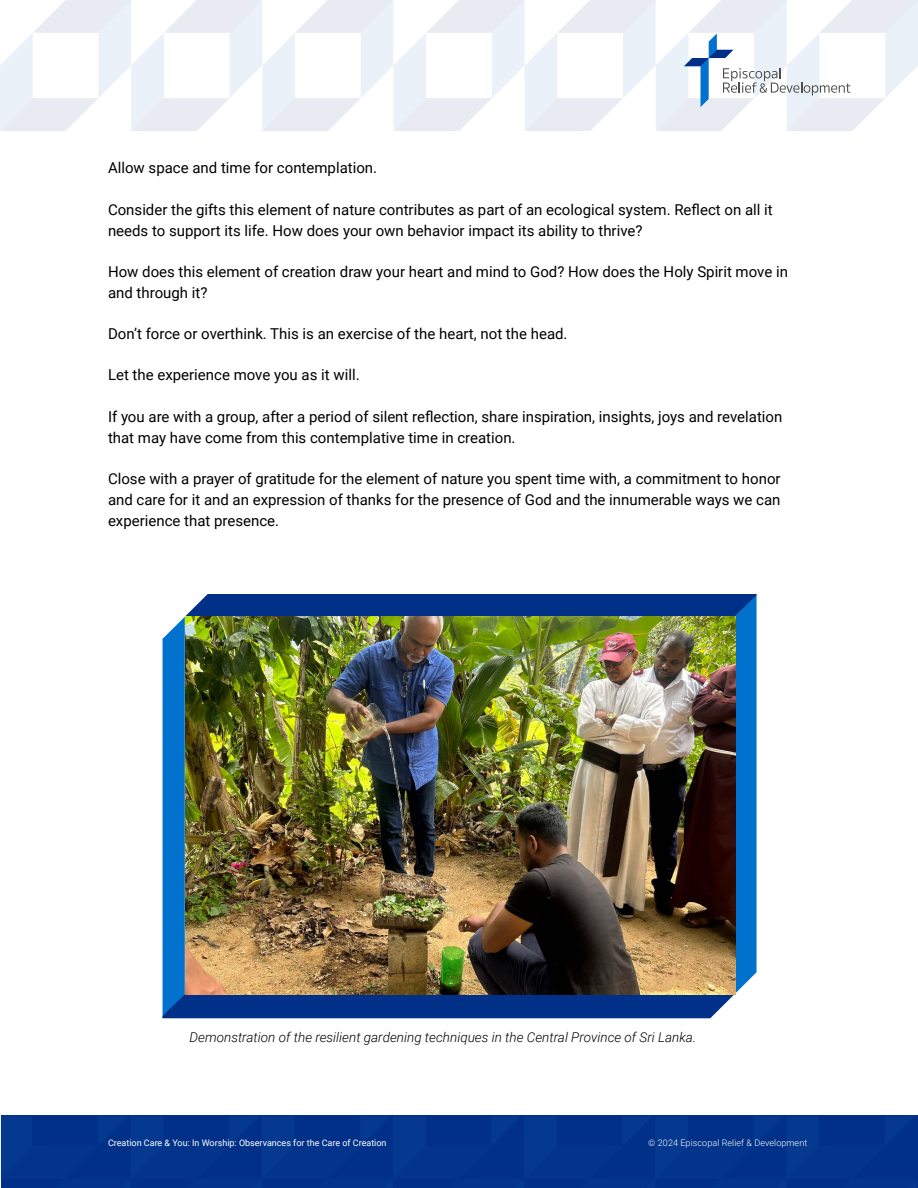
<style>
.page{position:relative;width:918px;height:1188px;background:#fff}
.page>*{position:absolute;margin:0;border:0;box-sizing:border-box;transform-origin:0 0}
.t1{font:15px/21px "Roboto";color:#000}
.t2{font:italic 300 13.5px "Roboto";color:#000}
.t3{font:9px "Roboto";color:#fff}
.t4{font:300 9px "Roboto";letter-spacing:.01em;color:#fff}
</style>
<div class="page">
<div style="left:0;top:1116px;width:917px;height:72px;background:#03348c"></div>
<svg style="left:0;top:0;width:918px;height:131px"></svg>
<svg style="left:163px;top:594px;width:594px;height:424px;background:#0f53a6"></svg>
<img style="left:185px;top:616px;width:551px;height:378px">
<p class="t1" style="left:108px;top:157px;width:271px">Allow space and time for contemplation.</p>
<p class="t1" style="left:108px;top:198px;width:666px">Consider the gifts this element of nature contributes as part of an ecological system. Reflect on all it needs to support its life. How does your own behavior impact its ability to thrive?</p>
<p class="t1" style="left:108px;top:260px;width:681px">How does this element of creation draw your heart and mind to God? How does the Holy Spirit move in and through it?</p>
<p class="t1" style="left:108px;top:323px;width:461px">Don’t force or overthink. This is an exercise of the heart, not the head.</p>
<p class="t1" style="left:108px;top:364px;width:253px">Let the experience move you as it will.</p>
<p class="t1" style="left:108px;top:405px;width:676px">If you are with a group, after a period of silent reflection, share inspiration, insights, joys and revelation that may have come from this contemplative time in creation.</p>
<p class="t1" style="left:108px;top:467px;width:674px;text-align:justify">Close with a prayer of gratitude for the element of nature you spent time with, a commitment to honor and care for it and an expression of thanks for the presence of God and the innumerable ways we can experience that presence.</p>
<p class="t2" style="left:190px;top:1028px;width:508px">Demonstration of the resilient gardening techniques in the Central Province of Sri Lanka.</p>
<p class="t3" style="left:108px;top:1136px;width:280px">Creation Care &amp; You: In Worship: Observances for the Care of Creation</p>
<p class="t4" style="left:648px;top:1136px;width:160px">© 2024 Episcopal Relief &amp; Development</p>
</div>
